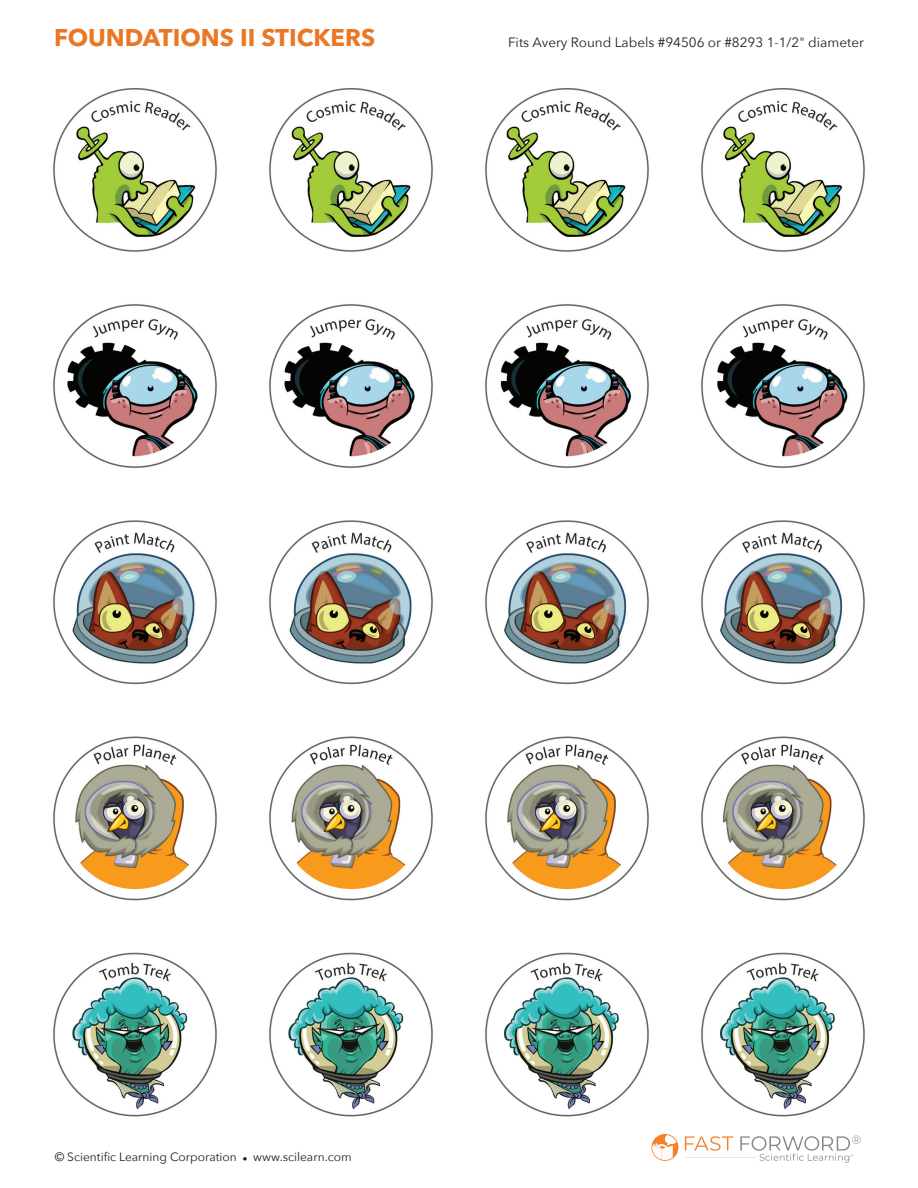
<style>
.page{position:relative;width:918px;height:1188px;background:#fff}
.page>*{position:absolute;margin:0;border:0;box-sizing:border-box;transform-origin:0 0}
.t1{font:700 24px "Avenir Next LT Pro";color:#ea7724}
.t2{font:13.5px "Avenir Next";color:#231f20}
.t3{font:12px "Avenir Next";color:#231f20}
</style>
<div class="page">
<svg style="left:651px;top:1134px;width:28px;height:27px"></svg>
<svg style="left:685px;top:1135px;width:176px;height:28px"></svg>
<img style="left:53px;top:88px;width:812px;height:1029px">
<p class="t1" style="left:54px;top:23px;width:323px">FOUNDATIONS II STICKERS</p>
<p class="t2" style="left:508px;top:30px;width:357px">Fits Avery Round Labels #94506 or #8293 1-1/2" diameter</p>
<p class="t3" style="left:55px;top:1147px;width:299px">© Scientific Learning Corporation ● www.scilearn.com</p>
</div>
